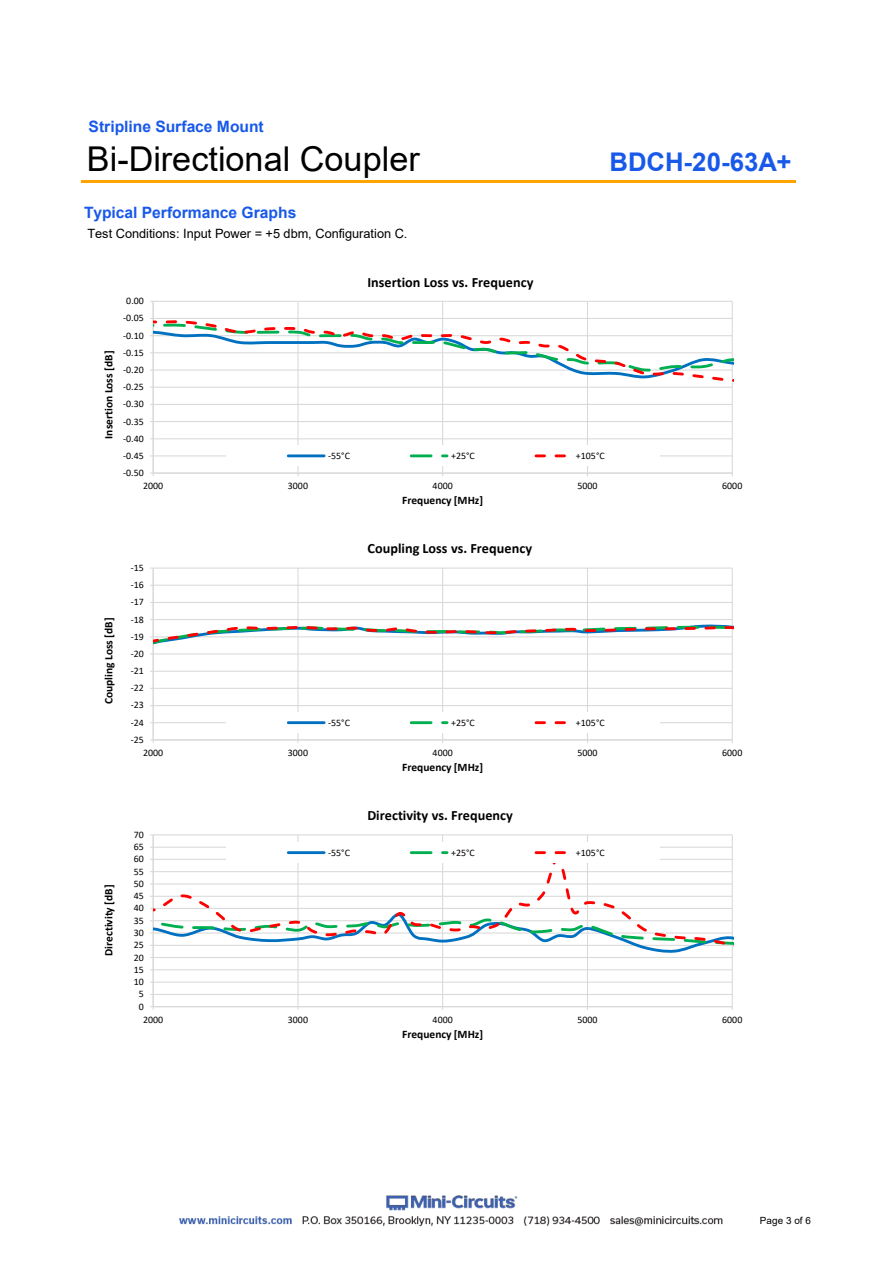
<style>
.page{position:relative;width:893px;height:1263px;background:#fff}
.page>*{position:absolute;margin:0;border:0;box-sizing:border-box;transform-origin:0 0}
.t1{font:34.2px "Arial";color:#000}
.t2{font:700 25.8px "Arial";color:#1859ea}
.t3{font:700 15.6px "Arial";color:#1859ea}
.t4{font:700 14.25px "Calibri";letter-spacing:.005em;color:#000}
.t5{font:12.75px "Arial";letter-spacing:-.005em;color:#000}
.t6{font:700 11.4px "Calibri";color:#000}
.t7{font:9.9px "Calibri";letter-spacing:.01em;color:#000}
.t8{font:9.9px "Arial";letter-spacing:.01em;color:#000}
</style>
<div class="page">
<hr style="left:81px;top:180px;width:715px;height:3px;background:#ffa300">
<hr style="left:153px;top:455px;width:579px;height:1px;background:#d9d9d9">
<hr style="left:153px;top:438px;width:579px;height:1px;background:#d9d9d9">
<hr style="left:153px;top:301px;width:579px;height:1px;background:#d9d9d9">
<hr style="left:297px;top:301px;width:2px;height:172px;background:#d9d9d9">
<hr style="left:442px;top:301px;width:1px;height:172px;background:#d9d9d9">
<hr style="left:587px;top:301px;width:1px;height:172px;background:#d9d9d9">
<hr style="left:732px;top:301px;width:1px;height:172px;background:#d9d9d9">
<hr style="left:153px;top:301px;width:1px;height:172px;background:#d9d9d9">
<hr style="left:153px;top:473px;width:579px;height:1px;background:#d9d9d9">
<svg style="left:153px;top:305px;width:580px;height:124px"></svg>
<div style="left:226px;top:446px;width:434px;height:20px;background:#fff"></div>
<hr style="left:288px;top:454px;width:36px;height:3px;background:#0070c0">
<svg style="left:411px;top:454px;width:36px;height:3px"></svg>
<svg style="left:536px;top:454px;width:30px;height:3px"></svg>
<hr style="left:153px;top:994px;width:579px;height:1px;background:#d9d9d9">
<hr style="left:153px;top:982px;width:579px;height:1px;background:#d9d9d9">
<hr style="left:153px;top:847px;width:579px;height:1px;background:#d9d9d9">
<hr style="left:153px;top:834px;width:579px;height:1px;background:#d9d9d9">
<hr style="left:297px;top:835px;width:2px;height:172px;background:#d9d9d9">
<hr style="left:442px;top:835px;width:1px;height:172px;background:#d9d9d9">
<hr style="left:587px;top:835px;width:1px;height:172px;background:#d9d9d9">
<hr style="left:732px;top:835px;width:1px;height:172px;background:#d9d9d9">
<hr style="left:153px;top:835px;width:1px;height:172px;background:#d9d9d9">
<hr style="left:153px;top:1006px;width:579px;height:1px;background:#d9d9d9">
<svg style="left:150px;top:895px;width:582px;height:81px"></svg>
<svg style="left:153px;top:858px;width:580px;height:110px"></svg>
<div style="left:226px;top:842px;width:434px;height:21px;background:#fff"></div>
<hr style="left:288px;top:851px;width:36px;height:3px;background:#0070c0">
<svg style="left:411px;top:851px;width:36px;height:3px"></svg>
<svg style="left:536px;top:851px;width:30px;height:3px"></svg>
<hr style="left:153px;top:722px;width:579px;height:1px;background:#d9d9d9">
<hr style="left:153px;top:619px;width:579px;height:1px;background:#d9d9d9">
<hr style="left:153px;top:602px;width:579px;height:1px;background:#d9d9d9">
<hr style="left:153px;top:585px;width:579px;height:1px;background:#d9d9d9">
<hr style="left:153px;top:568px;width:579px;height:1px;background:#d9d9d9">
<hr style="left:297px;top:568px;width:2px;height:172px;background:#d9d9d9">
<hr style="left:442px;top:568px;width:1px;height:172px;background:#d9d9d9">
<hr style="left:587px;top:568px;width:1px;height:172px;background:#d9d9d9">
<hr style="left:732px;top:568px;width:1px;height:172px;background:#d9d9d9">
<hr style="left:153px;top:568px;width:1px;height:172px;background:#d9d9d9">
<hr style="left:153px;top:739px;width:579px;height:1px;background:#d9d9d9">
<svg style="left:153px;top:624px;width:580px;height:88px"></svg>
<div style="left:226px;top:712px;width:434px;height:21px;background:#fff"></div>
<hr style="left:288px;top:721px;width:36px;height:3px;background:#0070c0">
<svg style="left:411px;top:721px;width:36px;height:3px"></svg>
<svg style="left:536px;top:721px;width:30px;height:3px"></svg>
<img style="left:179px;top:1195px;width:544px;height:32px">
<p class="t3" style="left:89px;top:116px;width:177px">Stripline Surface Mount</p>
<p class="t1" style="left:87px;top:135px;width:334px">Bi-Directional Coupler</p>
<p class="t2" style="left:609px;top:144px;width:184px">BDCH-20-63A+</p>
<p class="t3" style="left:84px;top:201px;width:214px">Typical Performance Graphs</p>
<p class="t5" style="left:87px;top:225px;width:321px">Test Conditions: Input Power = +5 dbm, Configuration C.</p>
<p class="t6" style="left:101px;top:439px;width:89px;rotate:-90deg">Insertion Loss [dB]</p>
<p class="t7" style="left:126px;top:294px;width:19px">0.00</p>
<p class="t7" style="left:123px;top:311px;width:22px">-0.05</p>
<p class="t7" style="left:123px;top:328px;width:22px">-0.10</p>
<p class="t7" style="left:123px;top:346px;width:22px">-0.15</p>
<p class="t7" style="left:123px;top:363px;width:22px">-0.20</p>
<p class="t7" style="left:123px;top:380px;width:22px">-0.25</p>
<p class="t7" style="left:123px;top:397px;width:22px">-0.30</p>
<p class="t7" style="left:123px;top:414px;width:22px">-0.35</p>
<p class="t7" style="left:123px;top:431px;width:22px">-0.40</p>
<p class="t7" style="left:123px;top:449px;width:22px">-0.45</p>
<p class="t7" style="left:123px;top:466px;width:22px">-0.50</p>
<p class="t4" style="left:367px;top:272px;width:167px">Insertion Loss vs. Frequency</p>
<p class="t7" style="left:328px;top:449px;width:23px">-55°C</p>
<p class="t7" style="left:451px;top:449px;width:25px">+25°C</p>
<p class="t7" style="left:576px;top:449px;width:30px">+105°C</p>
<p class="t7" style="left:143px;top:479px;width:22px">2000</p>
<p class="t7" style="left:288px;top:479px;width:22px">3000</p>
<p class="t7" style="left:433px;top:479px;width:22px">4000</p>
<p class="t7" style="left:577px;top:479px;width:22px">5000</p>
<p class="t7" style="left:722px;top:479px;width:22px">6000</p>
<p class="t6" style="left:402px;top:492px;width:83px">Frequency [MHz]</p>
<p class="t6" style="left:101px;top:704px;width:88px;rotate:-90deg">Coupling Loss [dB]</p>
<p class="t7" style="left:131px;top:561px;width:15px">-15</p>
<p class="t7" style="left:131px;top:578px;width:15px">-16</p>
<p class="t7" style="left:131px;top:595px;width:15px">-17</p>
<p class="t7" style="left:131px;top:612px;width:15px">-18</p>
<p class="t7" style="left:131px;top:630px;width:15px">-19</p>
<p class="t7" style="left:131px;top:647px;width:15px">-20</p>
<p class="t7" style="left:131px;top:664px;width:15px">-21</p>
<p class="t7" style="left:131px;top:681px;width:15px">-22</p>
<p class="t7" style="left:131px;top:698px;width:15px">-23</p>
<p class="t7" style="left:131px;top:715px;width:15px">-24</p>
<p class="t7" style="left:131px;top:733px;width:15px">-25</p>
<p class="t4" style="left:368px;top:539px;width:166px">Coupling Loss vs. Frequency</p>
<p class="t7" style="left:328px;top:715px;width:23px">-55°C</p>
<p class="t7" style="left:451px;top:715px;width:25px">+25°C</p>
<p class="t7" style="left:576px;top:715px;width:30px">+105°C</p>
<p class="t7" style="left:143px;top:746px;width:22px">2000</p>
<p class="t7" style="left:288px;top:746px;width:22px">3000</p>
<p class="t7" style="left:433px;top:746px;width:22px">4000</p>
<p class="t7" style="left:577px;top:746px;width:22px">5000</p>
<p class="t7" style="left:722px;top:746px;width:22px">6000</p>
<p class="t6" style="left:402px;top:759px;width:83px">Frequency [MHz]</p>
<p class="t6" style="left:101px;top:956px;width:73px;rotate:-90deg">Directivity [dB]</p>
<p class="t7" style="left:134px;top:828px;width:12px">70</p>
<p class="t7" style="left:134px;top:840px;width:12px">65</p>
<p class="t7" style="left:134px;top:852px;width:12px">60</p>
<p class="t7" style="left:134px;top:864px;width:12px">55</p>
<p class="t7" style="left:134px;top:877px;width:12px">50</p>
<p class="t7" style="left:134px;top:889px;width:12px">45</p>
<p class="t7" style="left:134px;top:901px;width:12px">40</p>
<p class="t7" style="left:134px;top:913px;width:12px">35</p>
<p class="t7" style="left:134px;top:926px;width:12px">30</p>
<p class="t7" style="left:134px;top:938px;width:12px">25</p>
<p class="t7" style="left:134px;top:950px;width:12px">20</p>
<p class="t7" style="left:134px;top:963px;width:12px">15</p>
<p class="t7" style="left:134px;top:975px;width:12px">10</p>
<p class="t7" style="left:139px;top:987px;width:7px">5</p>
<p class="t7" style="left:139px;top:999px;width:7px">0</p>
<p class="t4" style="left:367px;top:805px;width:147px">Directivity vs. Frequency</p>
<p class="t7" style="left:328px;top:845px;width:23px">-55°C</p>
<p class="t7" style="left:451px;top:845px;width:25px">+25°C</p>
<p class="t7" style="left:576px;top:845px;width:30px">+105°C</p>
<p class="t7" style="left:143px;top:1012px;width:22px">2000</p>
<p class="t7" style="left:288px;top:1012px;width:22px">3000</p>
<p class="t7" style="left:433px;top:1012px;width:22px">4000</p>
<p class="t7" style="left:577px;top:1012px;width:22px">5000</p>
<p class="t7" style="left:722px;top:1012px;width:22px">6000</p>
<p class="t6" style="left:402px;top:1026px;width:83px">Frequency [MHz]</p>
<p class="t8" style="left:760px;top:1214px;width:52px">Page 3 of 6</p>
</div>
